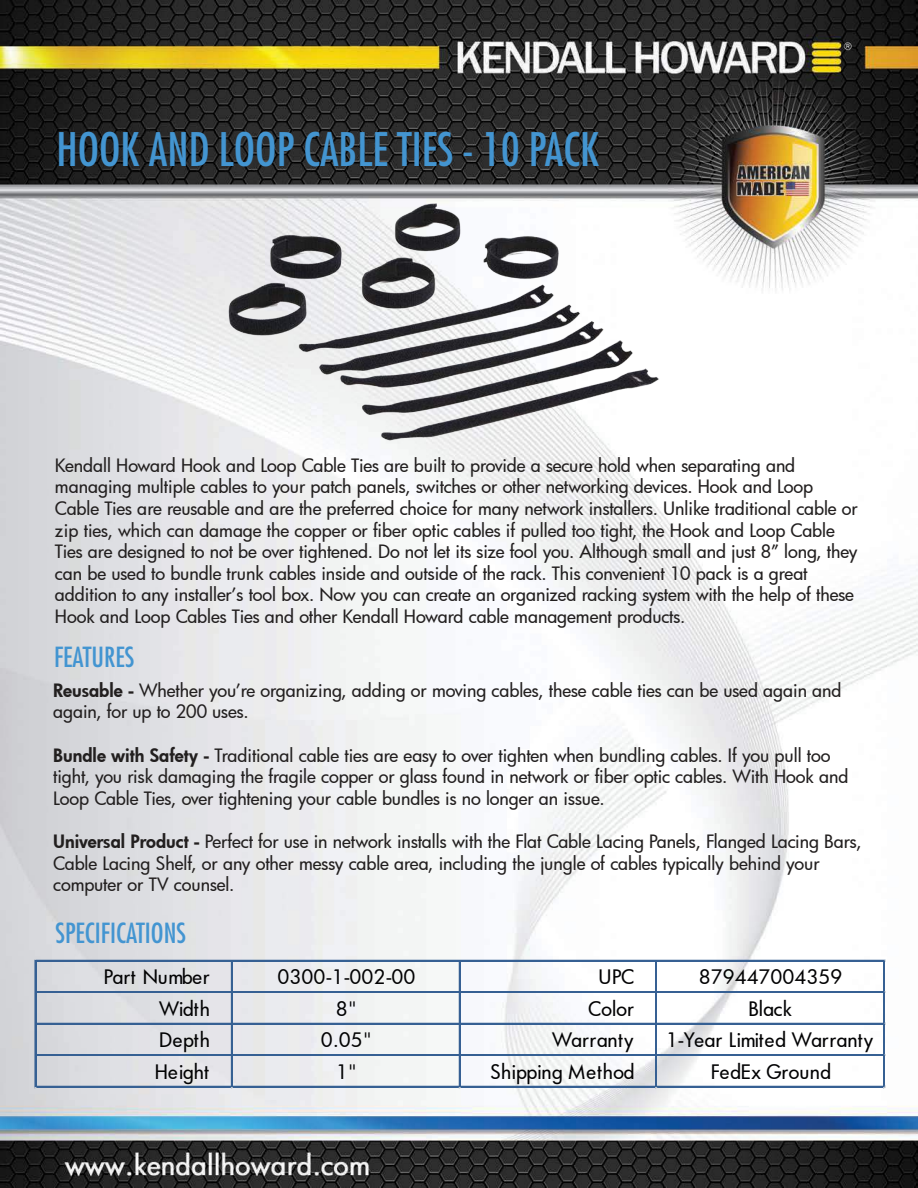
<style>
.page{position:relative;width:918px;height:1188px;background:#fff}
.page>*{position:absolute;margin:0;border:0;box-sizing:border-box;transform-origin:0 0}
.t1{font:condensed 45px "Futura Std";color:#4395d1}
.t2{font:condensed 27px "Futura Std";color:#4395d1}
.t3{font:500 19.5px "Futura";letter-spacing:.015em;color:#020203}
.t4{font:500 19.5px "Futura";letter-spacing:.035em;color:#020203}
.t5{font:500 19.5px "Futura";letter-spacing:-.01em;color:#020203}
.t6{font:500 19.5px "Futura";letter-spacing:-.015em;color:#020203}
.t7{font:500 18px/21.6px "Futura";letter-spacing:-.005em;color:#221f1f}
.s1{font-weight:800}
</style>
<div class="page">
<img style="left:0;top:0;width:918px;height:1188px">
<hr style="left:36px;top:960px;width:849px;height:2px;background:#366093">
<hr style="left:36px;top:991px;width:849px;height:1px;background:#366093">
<hr style="left:36px;top:992px;width:849px;height:1px;background:#366093">
<hr style="left:36px;top:1023px;width:849px;height:2px;background:#366093">
<hr style="left:36px;top:1054px;width:849px;height:1px;background:#366093">
<hr style="left:36px;top:1055px;width:849px;height:1px;background:#366093">
<hr style="left:35px;top:960px;width:1px;height:128px;background:#366093">
<hr style="left:231px;top:962px;width:2px;height:126px;background:#366093">
<hr style="left:459px;top:962px;width:2px;height:126px;background:#366093">
<hr style="left:655px;top:962px;width:1px;height:126px;background:#366093">
<hr style="left:656px;top:962px;width:1px;height:126px;background:#366093">
<hr style="left:36px;top:1086px;width:849px;height:2px;background:#366093">
<hr style="left:883px;top:962px;width:1px;height:126px;background:#366093">
<hr style="left:884px;top:962px;width:1px;height:126px;background:#366093">
<img style="left:146px;top:18px;width:620px;height:621px">
<h1 class="t1" style="left:56px;top:124px;width:544px">HOOK AND LOOP CABLE TIES - 10 PACK</h1>
<p class="t7" style="left:55px;top:456px;width:804px">Kendall Howard Hook and Loop Cable Ties are built to provide a secure hold when separating and managing multiple cables to your patch panels, switches or other networking devices. Hook and Loop Cable Ties are reusable and are the preferred choice for many network installers. Unlike traditional cable or zip ties, which can damage the copper or fiber optic cables if pulled too tight, the Hook and Loop Cable Ties are designed to not be over tightened. Do not let its size fool you. Although small and just 8î long, they can be used to bundle trunk cables inside and outside of the rack. This convenient 10 pack is a great addition to any installerís tool box. Now you can create an organized racking system with the help of these Hook and Loop Cables Ties and other Kendall Howard cable management products.</p>
<h2 class="t2" style="left:54px;top:642px;width:82px">FEATURES</h2>
<p class="t7" style="left:53px;top:681px;width:790px"><span class="s1">Reusable -</span> Whether youíre organizing, adding or moving cables, these cable ties can be used again and again, for up to 200 uses.</p>
<p class="t7" style="left:53px;top:746px;width:797px"><span class="s1">Bundle with Safety -</span> Traditional cable ties are easy to over tighten when bundling cables. If you pull too tight, you risk damaging the fragile copper or glass found in network or fiber optic cables. With Hook and<br>Loop Cable Ties, over tightening your cable bundles is no longer an issue.</p>
<p class="t7" style="left:53px;top:832px;width:810px"><span class="s1">Universal Product -</span> Perfect for use in network installs with the Flat Cable Lacing Panels, Flanged Lacing Bars,<br>Cable Lacing Shelf, or any other messy cable area, including the jungle of cables typically behind your computer or TV counsel.</p>
<h2 class="t2" style="left:56px;top:918px;width:132px">SPECIFICATIONS</h2>
<p class="t6" style="left:104px;top:968px;width:107px">Part Number</p>
<p class="t4" style="left:278px;top:968px;width:139px">0300-1-002-00</p>
<p class="t3" style="left:599px;top:968px;width:37px">UPC</p>
<p class="t4" style="left:699px;top:968px;width:145px">879447004359</p>
<p class="t3" style="left:159px;top:999px;width:52px">Width</p>
<p class="t3" style="left:336px;top:999px;width:22px">8"</p>
<p class="t3" style="left:588px;top:999px;width:47px">Color</p>
<p class="t3" style="left:748px;top:999px;width:45px">Black</p>
<p class="t3" style="left:159px;top:1031px;width:52px">Depth</p>
<p class="t3" style="left:321px;top:1031px;width:52px">0.05"</p>
<p class="t3" style="left:552px;top:1031px;width:83px">Warranty</p>
<p class="t5" style="left:666px;top:1031px;width:209px">1-Year Limited Warranty</p>
<p class="t3" style="left:155px;top:1062px;width:56px">Height</p>
<p class="t3" style="left:336px;top:1062px;width:22px">1"</p>
<p class="t3" style="left:491px;top:1062px;width:146px">Shipping Method</p>
<p class="t3" style="left:711px;top:1062px;width:122px">FedEx Ground</p>
</div>
